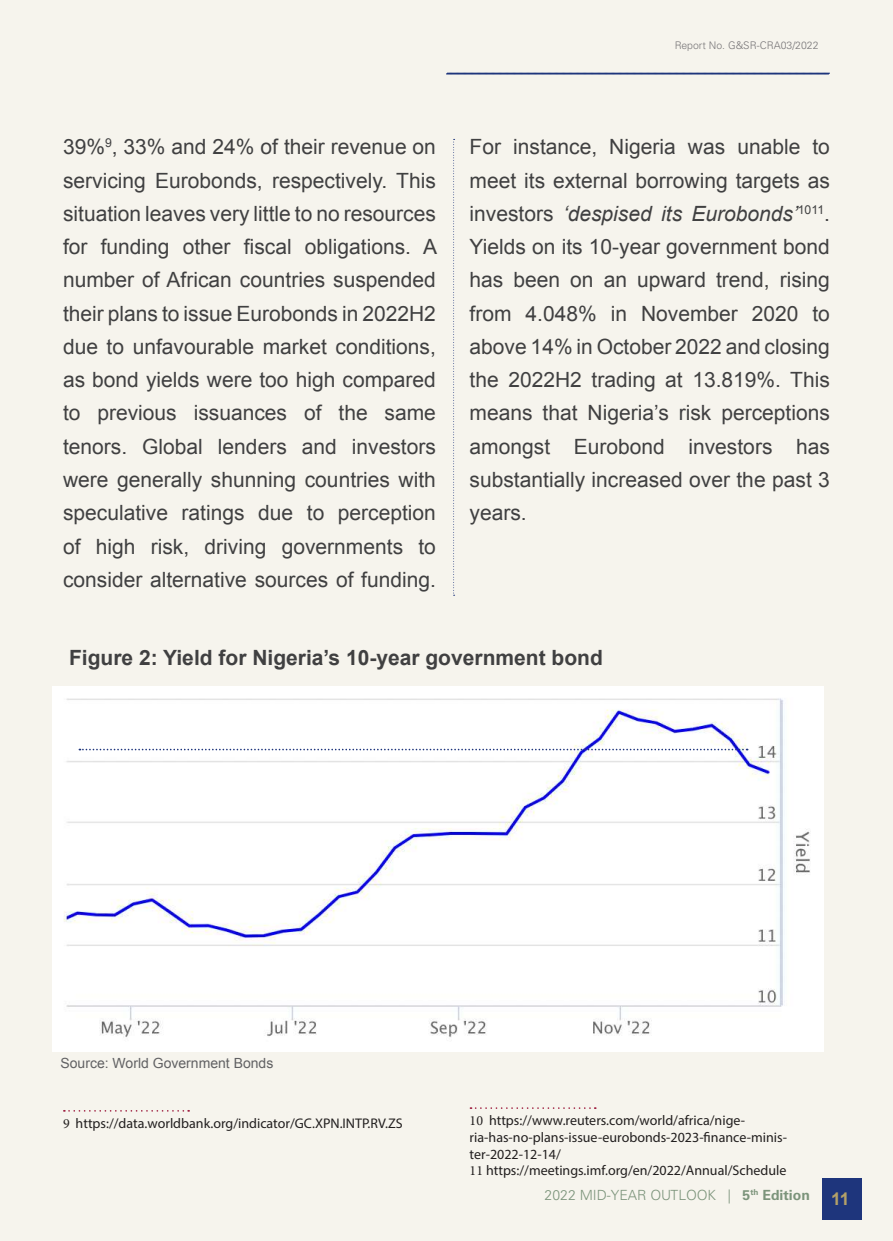
<style>
.page{position:relative;width:893px;height:1241px;background:#fff}
.page>*{position:absolute;margin:0;border:0;box-sizing:border-box;transform-origin:0 0}
.t1{font:21px/33.2px "Arial";color:#404041;text-align:justify}
.t2{font:700 21px "Arial";color:#404041}
.t3{font:14px/16.8px "Myriad Pro";color:#221f1f}
.t4{font:300 14px "Univers";color:#7c947b}
.t5{font:14px "Arial";color:#616163}
.t6{font:300 10.5px "Univers";color:#797779}
.s1{font-style:italic}
.s2{font-family:"Minion Pro"}
.s3{font-weight:700}
.s4{font-family:"Arial";font-weight:700;font-size:17.5px;color:#b4a168}
</style>
<div class="page">
<div style="left:0;top:0;width:893px;height:1240px;background:#f6f4ed"></div>
<div style="left:822px;top:1177px;width:39px;height:41px;background:#1e357c"></div>
<svg style="left:446px;top:72px;width:384px;height:3px"></svg>
<svg style="left:64px;top:1110px;width:125px;height:1px"></svg>
<svg style="left:470px;top:1107px;width:126px;height:1px"></svg>
<img style="left:53px;top:687px;width:770px;height:364px">
<svg style="left:79px;top:748px;width:669px;height:2px"></svg>
<svg style="left:453px;top:139px;width:2px;height:456px"></svg>
<p class="t6" style="left:675px;top:41px;width:145px">Report No. G&amp;SR-CRA03/2022</p>
<p class="t1" style="left:63px;top:132px;width:376px">39%<sup>9</sup>, 33% and 24% of their revenue on servicing Eurobonds, respectively. This situation leaves very little to no resources for funding other fiscal obligations. A number of African countries suspended their plans to issue Eurobonds in 2022H2 due to unfavourable market conditions, as bond yields were too high compared to previous issuances of the same tenors. Global lenders and investors were generally shunning countries with speculative ratings due to perception of high risk, driving governments to consider alternative sources of funding.</p>
<p class="t1" style="left:470px;top:132px;width:362px">For instance, Nigeria was unable to meet its external borrowing targets as investors <span class="s1">‘despised its Eurobonds’</span><sup>1011</sup>.<br>Yields on its 10-year government bond has been on an upward trend, rising from 4.048% in November 2020 to above 14% in October 2022 and closing the 2022H2 trading at 13.819%. This means that Nigeria’s risk perceptions amongst Eurobond investors has substantially increased over the past 3 years.</p>
<p class="t2" style="left:69px;top:649px;width:535px">Figure 2: Yield for Nigeria’s 10-year government bond</p>
<p class="t5" style="left:60px;top:1056px;width:214px">Source: World Government Bonds</p>
<p class="t3" style="left:63px;top:1115px;width:341px"><span class="s2">9</span> https://data.worldbank.org/indicator/GC.XPN.INTP.RV.ZS</p>
<p class="t3" style="left:470px;top:1112px;width:319px"><span class="s2">10</span> https://www.reuters.com/world/africa/nige&shy;ria-has-no-plans-issue-eurobonds-2023-finance-minis&shy;ter-2022-12-14/<br><span class="s2">11</span> https://meetings.imf.org/en/2022/Annual/Schedule</p>
<p class="t4" style="left:545px;top:1188px;width:306px">2022 MID-YEAR OUTLOOK | <span class="s3">5</span><sup>th</sup> <span class="s3">Edition</span> <span class="s4">11</span></p>
</div>
